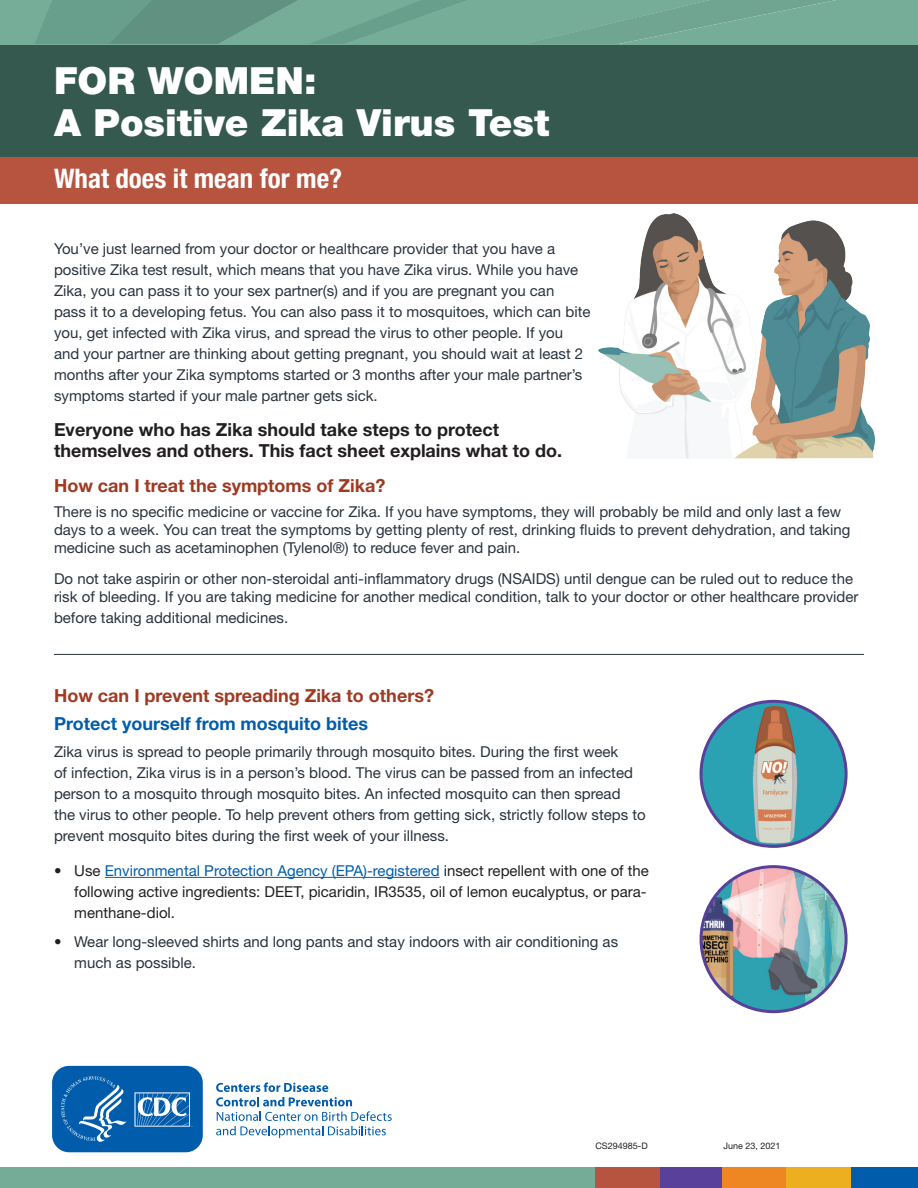
<style>
.page{position:relative;width:918px;height:1188px;background:#fff}
.page>*{position:absolute;margin:0;border:0;box-sizing:border-box;transform-origin:0 0}
.H1-_title{font:900 37.5px/42px "Helvetica Neue LT Std";color:#fff}
.t1{font:700 condensed 27px "Helvetica Neue LT Std";color:#fff}
.t2{font:700 18px/21px "Helvetica Neue LT Std";color:#231f20}
.H3_b{font:700 18px "Helvetica Neue LT Std";color:#9f3a22}
.H3_b-2{font:700 18px "Helvetica Neue LT Std";color:#015dab}
.Body{font:15px/21px "Helvetica Neue LT Std";color:#2a333e}
.Body-2{font:15px/21px "Helvetica Neue LT Std";color:#29323d}
.t3{font:15px/21px "Helvetica Neue LT Std";color:#231f20}
.t4{font:9px "Helvetica Neue LT Std";color:#231f20}
.s1{color:#015dab}
.s2{color:#231f20}
</style>
<div class="page">
<div style="left:0;top:1167px;width:597px;height:21px;background:#74ac98"></div>
<div style="left:658px;top:1167px;width:65px;height:21px;background:#59409a"></div>
<div style="left:722px;top:1167px;width:65px;height:21px;background:#ee8722"></div>
<div style="left:787px;top:1167px;width:64px;height:21px;background:#ecaf20"></div>
<div style="left:851px;top:1167px;width:67px;height:21px;background:#015dab"></div>
<div style="left:595px;top:1167px;width:64px;height:21px;background:#b65440"></div>
<svg style="left:0;top:0;width:918px;height:44px;background:#6fa693"></svg>
<hr style="left:0;top:44px;width:918px;height:1px;background:#75ad99">
<div style="left:0;top:45px;width:918px;height:117px;background:#35594f"></div>
<img style="left:701px;top:867px;width:145px;height:145px;border-radius:73px">
<div style="left:700px;top:865px;width:148px;height:148px;border:3px solid #59409a;border-radius:50%"></div>
<img style="left:701px;top:701px;width:145px;height:145px;border-radius:73px">
<div style="left:700px;top:700px;width:148px;height:148px;border:3px solid #59409a;border-radius:50%"></div>
<hr style="left:54px;top:654px;width:810px;height:1px;background:#29323d">
<div style="left:0;top:157px;width:918px;height:47px;background:#b65440"></div>
<svg style="left:216px;top:1082px;width:176px;height:56px"></svg>
<svg style="left:52px;top:1065px;width:151px;height:88px;background:#2574b6"></svg>
<img style="left:598px;top:213px;width:276px;height:246px">
<hr style="left:105px;top:877px;width:335px;height:1px;background:#015dab">
<h1 class="H1-_title" style="left:54px;top:60px;width:497px">FOR WOMEN:<br>A Positive Zika Virus Test</h1>
<h2 class="t1" style="left:54px;top:162px;width:290px">What does it mean for me?</h2>
<p class="Body" style="left:54px;top:238px;width:538px">You’ve just learned from your doctor or healthcare provider that you have a positive Zika test result, which means that you have Zika virus. While you have Zika, you can pass it to your sex partner(s) and if you are pregnant you can<br>pass it to a developing fetus. You can also pass it to mosquitoes, which can bite you, get infected with Zika virus, and spread the virus to other people. If you and your partner are thinking about getting pregnant, you should wait at least 2 months after your Zika symptoms started or 3 months after your male partner’s symptoms started if your male partner gets sick.</p>
<h3 class="t2" style="left:54px;top:419px;width:510px">Everyone who has Zika should take steps to protect themselves and others. This fact sheet explains what to do.</h3>
<h3 class="H3_b" style="left:54px;top:475px;width:333px">How can I treat the symptoms of Zika?</h3>
<p class="Body" style="left:54px;top:502px;width:798px;line-height:18px">There is no specific medicine or vaccine for Zika. If you have symptoms, they will probably be mild and only last a few days to a week. You can treat the symptoms by getting plenty of rest, drinking fluids to prevent dehydration, and taking medicine such as acetaminophen (Tylenol®) to reduce fever and pain.</p>
<p class="Body" style="left:54px;top:570px;width:806px;line-height:18px">Do not take aspirin or other non-steroidal anti-inflammatory drugs (NSAIDS) until dengue can be ruled out to reduce the risk of bleeding. If you are taking medicine for another medical condition, talk to your doctor or other healthcare provider</p>
<p class="Body" style="left:54px;top:607px;width:236px">before taking additional medicines.</p>
<h3 class="H3_b" style="left:54px;top:684px;width:382px">How can I prevent spreading Zika to others?</h3>
<h3 class="H3_b-2" style="left:54px;top:712px;width:316px">Protect yourself from mosquito bites</h3>
<p class="Body-2" style="left:54px;top:741px;width:593px">Zika virus is spread to people primarily through mosquito bites. During the first week<br>of infection, Zika virus is in a person’s blood. The virus can be passed from an infected person to a mosquito through mosquito bites. An infected mosquito can then spread<br>the virus to other people. To help prevent others from getting sick, strictly follow steps to prevent mosquito bites during the first week of your illness.</p>
<p class="t3" style="left:74px;top:860px;width:576px;text-indent:-20px">• Use <span class="s1">Environmental Protection Agency (EPA)-registered</span> insect repellent with one of the following active ingredients: DEET, picaridin, IR3535, oil of lemon eucalyptus, or para&shy;menthane-diol.</p>
<p class="Body-2" style="left:74px;top:931px;width:545px;text-indent:-20px"><span class="s2">•</span> Wear long-sleeved shirts and long pants and stay indoors with air conditioning as much as possible.</p>
<p class="t4" style="left:596px;top:1140px;width:54px">CS294985-D</p>
<p class="t4" style="left:724px;top:1140px;width:59px">June 23, 2021</p>
</div>
